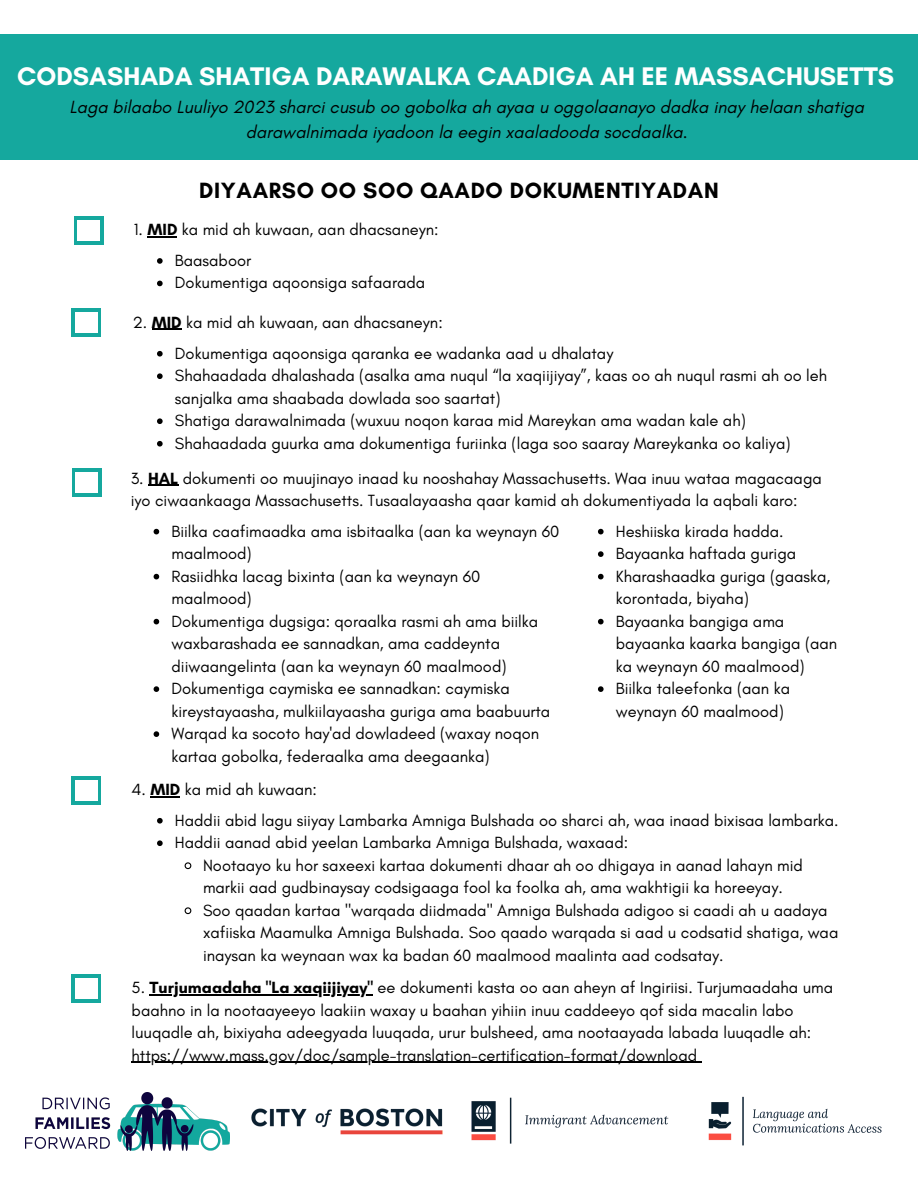
<style>
.page{position:relative;width:918px;height:1188px;background:#fff}
.page>*{position:absolute;margin:0;border:0;box-sizing:border-box;transform-origin:0 0}
.t1{font:700 25.95px "Glacial Indifference";color:#fff}
.t2{font:700 22.5px "Glacial Indifference";letter-spacing:.03em;color:#000}
.t3{font:italic 18px/24.8px "Glacial Indifference";color:#000;text-align:center}
.t4{font:16.5px/22.5px "Glacial Indifference";color:#000}
.s1{font-weight:700}
</style>
<div class="page">
<div style="left:0;top:34px;width:918px;height:126px;background:#15a89e"></div>
<div style="left:74px;top:216px;width:30px;height:29px;background:#15a89e"></div>
<div style="left:77px;top:220px;width:23px;height:20px;background:#fff"></div>
<hr style="left:147px;top:237px;width:30px;height:1px;background:#000">
<svg style="left:157px;top:258px;width:6px;height:6px"></svg>
<svg style="left:157px;top:281px;width:6px;height:5px"></svg>
<div style="left:71px;top:308px;width:30px;height:29px;background:#15a89e"></div>
<div style="left:75px;top:312px;width:23px;height:21px;background:#fff"></div>
<hr style="left:152px;top:329px;width:30px;height:1px;background:#000">
<svg style="left:157px;top:351px;width:6px;height:6px"></svg>
<svg style="left:157px;top:373px;width:6px;height:6px"></svg>
<svg style="left:157px;top:418px;width:6px;height:6px"></svg>
<svg style="left:157px;top:441px;width:6px;height:6px"></svg>
<div style="left:72px;top:469px;width:30px;height:28px;background:#15a89e"></div>
<div style="left:76px;top:473px;width:22px;height:20px;background:#fff"></div>
<hr style="left:148px;top:485px;width:30px;height:1px;background:#000">
<svg style="left:154px;top:529px;width:5px;height:5px"></svg>
<svg style="left:154px;top:574px;width:5px;height:5px"></svg>
<svg style="left:154px;top:619px;width:5px;height:5px"></svg>
<svg style="left:154px;top:686px;width:5px;height:6px"></svg>
<svg style="left:154px;top:731px;width:5px;height:6px"></svg>
<svg style="left:598px;top:529px;width:6px;height:5px"></svg>
<svg style="left:598px;top:551px;width:6px;height:6px"></svg>
<svg style="left:598px;top:574px;width:6px;height:5px"></svg>
<svg style="left:598px;top:619px;width:6px;height:5px"></svg>
<svg style="left:598px;top:686px;width:6px;height:6px"></svg>
<div style="left:71px;top:776px;width:30px;height:29px;background:#15a89e"></div>
<div style="left:75px;top:780px;width:23px;height:20px;background:#fff"></div>
<hr style="left:150px;top:796px;width:30px;height:2px;background:#000">
<svg style="left:157px;top:818px;width:6px;height:6px"></svg>
<svg style="left:157px;top:840px;width:6px;height:6px"></svg>
<svg style="left:184px;top:862px;width:8px;height:8px"></svg>
<svg style="left:184px;top:907px;width:8px;height:8px"></svg>
<div style="left:71px;top:974px;width:30px;height:29px;background:#15a89e"></div>
<div style="left:75px;top:978px;width:23px;height:20px;background:#fff"></div>
<hr style="left:150px;top:994px;width:223px;height:1px;background:#000">
<hr style="left:132px;top:1062px;width:565px;height:1px;background:#000">
<img style="left:25px;top:1093px;width:205px;height:57px">
<img style="left:251px;top:1108px;width:192px;height:27px">
<img style="left:471px;top:1097px;width:198px;height:47px">
<img style="left:708px;top:1096px;width:174px;height:50px">
<p class="t1" style="left:17px;top:61px;width:879px">CODSASHADA SHATIGA DARAWALKA CAADIGA AH EE MASSACHUSETTS</p>
<p class="t3" style="left:69px;top:95px;width:796px">Laga bilaabo Luuliyo 2023 sharci cusub oo gobolka ah ayaa u oggolaanayo dadka inay helaan shatiga darawalnimada iyadoon la eegin xaaladooda socdaalka.</p>
<p class="t2" style="left:199px;top:177px;width:521px">DIYAARSO OO SOO QAADO DOKUMENTIYADAN</p>
<p class="t4" style="left:134px;top:218px;width:306px">1. <span class="s1">MID</span> ka mid ah kuwaan, aan dhacsaneyn:</p>
<p class="t4" style="left:175px;top:249px;width:78px">Baasaboor</p>
<p class="t4" style="left:175px;top:271px;width:252px">Dokumentiga aqoonsiga safaarada</p>
<p class="t4" style="left:133px;top:311px;width:312px">2. <span class="s1">MID</span> ka mid ah kuwaan, aan dhacsaneyn:</p>
<p class="t4" style="left:175px;top:342px;width:440px">Dokumentiga aqoonsiga qaranka ee wadanka aad u dhalatay</p>
<p class="t4" style="left:175px;top:364px;width:654px">Shahaadada dhalashada (asalka ama nuqul “la xaqiijiyay”, kaas oo ah nuqul rasmi ah oo leh sanjalka ama shaabada dowlada soo saartat)</p>
<p class="t4" style="left:175px;top:409px;width:572px">Shatiga darawalnimada (wuxuu noqon karaa mid Mareykan ama wadan kale ah)</p>
<p class="t4" style="left:175px;top:432px;width:617px">Shahaadada guurka ama dokumentiga furiinka (laga soo saaray Mareykanka oo kaliya)</p>
<p class="t4" style="left:131px;top:467px;width:693px">3. <span class="s1">HAL</span> dokumenti oo muujinayo inaad ku nooshahay Massachusetts. Waa inuu wataa magacaaga iyo ciwaankaaga Massachusetts. Tusaalayaasha qaar kamid ah dokumentiyada la aqbali karo:</p>
<p class="t4" style="left:171px;top:520px;width:390px">Biilka caafimaadka ama isbitaalka (aan ka weynayn 60 maalmood)</p>
<p class="t4" style="left:171px;top:565px;width:310px">Rasiidhka lacag bixinta (aan ka weynayn 60 maalmood)</p>
<p class="t4" style="left:171px;top:610px;width:368px">Dokumentiga dugsiga: qoraalka rasmi ah ama biilka waxbarashada ee sannadkan, ama caddeynta diiwaangelinta (aan ka weynayn 60 maalmood)</p>
<p class="t4" style="left:171px;top:677px;width:380px">Dokumentiga caymiska ee sannadkan: caymiska kireystayaasha, mulkiilayaasha guriga ama baabuurta</p>
<p class="t4" style="left:171px;top:722px;width:369px">Warqad ka socoto hay'ad dowladeed (waxay noqon kartaa gobolka, federaalka ama deegaanka)</p>
<p class="t4" style="left:616px;top:520px;width:169px">Heshiiska kirada hadda.</p>
<p class="t4" style="left:616px;top:542px;width:182px">Bayaanka haftada guriga</p>
<p class="t4" style="left:616px;top:565px;width:216px">Kharashaadka guriga (gaaska, korontada, biyaha)</p>
<p class="t4" style="left:616px;top:610px;width:223px">Bayaanka bangiga ama bayaanka kaarka bangiga (aan ka weynayn 60 maalmood)</p>
<p class="t4" style="left:616px;top:677px;width:176px">Biilka taleefonka (aan ka weynayn 60 maalmood)</p>
<p class="t4" style="left:132px;top:778px;width:187px">4. <span class="s1">MID</span> ka mid ah kuwaan:</p>
<p class="t4" style="left:175px;top:809px;width:665px">Haddii abid lagu siiyay Lambarka Amniga Bulshada oo sharci ah, waa inaad bixisaa lambarka.</p>
<p class="t4" style="left:175px;top:831px;width:455px">Haddii aanad abid yeelan Lambarka Amniga Bulshada, waxaad:</p>
<p class="t4" style="left:203px;top:854px;width:601px">Nootaayo ku hor saxeexi kartaa dokumenti dhaar ah oo dhigaya in aanad lahayn mid markii aad gudbinaysay codsigaaga fool ka foolka ah, ama wakhtigii ka horeeyay.</p>
<p class="t4" style="left:203px;top:899px;width:637px">Soo qaadan kartaa "warqada diidmada" Amniga Bulshada adigoo si caadi ah u aadaya xafiiska Maamulka Amniga Bulshada. Soo qaado warqada si aad u codsatid shatiga, waa inaysan ka weynaan wax ka badan 60 maalmood maalinta aad codsatay.</p>
<p class="t4" style="left:132px;top:976px;width:703px">5. <span class="s1">Turjumaadaha "La xaqiijiyay"</span> ee dokumenti kasta oo aan aheyn af Ingiriisi. Turjumaadaha uma baahno in la nootaayeeyo laakiin waxay u baahan yihiin inuu caddeeyo qof sida macalin labo luuqadle ah, bixiyaha adeegyada luuqada, urur bulsheed, ama nootaayada labada luuqadle ah: https://www.mass.gov/doc/sample-translation-certification-format/download</p>
</div>
